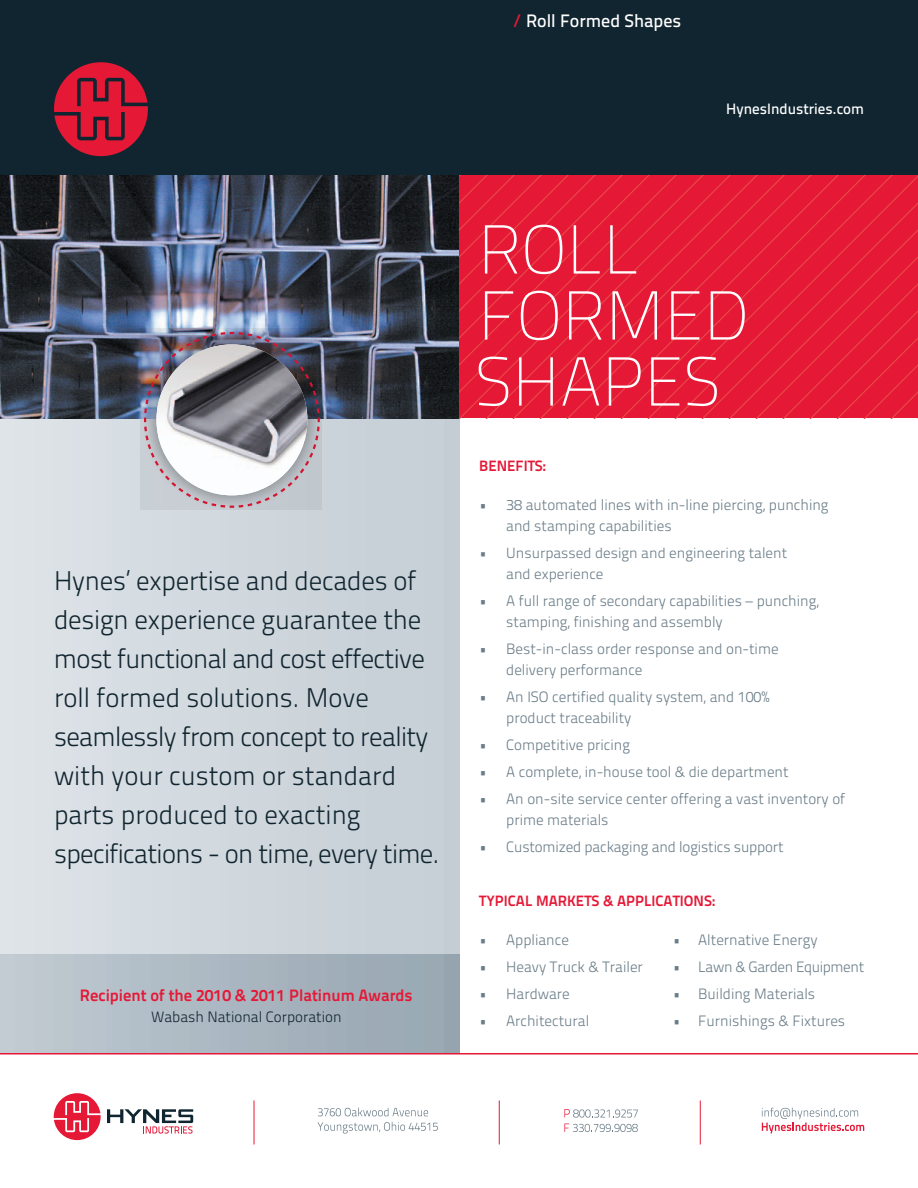
<style>
.page{position:relative;width:918px;height:1188px;background:#fff}
.page>*{position:absolute;margin:0;border:0;box-sizing:border-box;transform-origin:0 0}
.t1{font:100 69px/66px "Titillium Text 22 L";color:#fff}
.t2{font:300 27px/39px "Titillium Text 22 L";letter-spacing:-.01em;color:#112530}
.t3{font:500 18px "Titillium Text 22 L";color:#fff}
.t4{font:700 16.5px "Titillium Text 22 L";color:#e51836}
.t5{font:300 15px/21px "Titillium Text 22 L";color:#697c87}
.t6{font:700 15px "Titillium Text 22 L";color:#e51836}
.t7{font:300 15px "Titillium Text 22 L";color:#112530}
.t8{font:300 15px "Titillium Text 22 L";letter-spacing:-.025em;color:#697c87}
.t9{font:500 15px "Titillium Text 22 L";color:#fff}
.t10{font:300 14.7px/21px "Titillium Text 22 L";color:#697c87}
.s1{color:#e51836}
</style>
<div class="page">
<div style="left:0;top:346px;width:460px;height:708px;background:linear-gradient(to right,#dee3e8,#c3cdd4)"></div>
<div style="left:0;top:955px;width:460px;height:99px;background:linear-gradient(to right,#c1cbd2,#95a5b0)"></div>
<svg style="left:107px;top:1109px;width:86px;height:25px"></svg>
<svg style="left:54px;top:1093px;width:47px;height:47px"></svg>
<svg style="left:318px;top:1108px;width:110px;height:8px"></svg>
<svg style="left:318px;top:1122px;width:120px;height:12px"></svg>
<svg style="left:564px;top:1109px;width:74px;height:9px"></svg>
<svg style="left:564px;top:1124px;width:74px;height:8px"></svg>
<svg style="left:762px;top:1108px;width:102px;height:25px"></svg>
<hr style="left:700px;top:1100px;width:1px;height:44px;background:#e51836">
<hr style="left:499px;top:1100px;width:1px;height:44px;background:#e51836">
<hr style="left:254px;top:1100px;width:1px;height:44px;background:#e51836">
<hr style="left:0;top:1053px;width:918px;height:1px;background:#e51836">
<div style="left:0;top:0;width:918px;height:176px;background:#112530"></div>
<svg style="left:459px;top:176px;width:459px;height:242px;background:#e51a37"></svg>
<img style="left:0;top:176px;width:459px;height:242px">
<svg style="left:54px;top:62px;width:94px;height:94px"></svg>
<img style="left:141px;top:329px;width:181px;height:181px">
<img style="left:156px;top:344px;width:151px;height:151px;border-radius:75px">
<p class="t3" style="left:512px;top:7px;width:171px"><span class="s1">/</span> Roll Formed Shapes</p>
<p class="t9" style="left:726px;top:97px;width:139px">HynesIndustries.com</p>
<p class="t2" style="left:54px;top:560px;width:387px">Hynes’ expertise and decades of design experience guarantee the most functional and cost effective roll formed solutions. Move seamlessly from concept to reality with your custom or standard parts produced to exacting specifications - on time, every time.</p>
<p class="t4" style="left:80px;top:983px;width:334px">Recipient of the 2010 &amp; 2011 Platinum Awards</p>
<p class="t7" style="left:151px;top:1006px;width:192px">Wabash National Corporation</p>
<h1 class="t1" style="left:475px;top:213px;width:275px">ROLL<br>FORMED<br>SHAPES</h1>
<p class="t6" style="left:479px;top:454px;width:68px">BENEFITS:</p>
<p class="t5" style="left:506px;top:494px;width:324px;text-indent:-27px">• 38 automated lines with in-line piercing, punching and stamping capabilities</p>
<p class="t10" style="left:506px;top:542px;width:283px;text-indent:-27px">• Unsurpassed design and engineering talent and experience</p>
<p class="t5" style="left:506px;top:590px;width:314px;text-indent:-27px">• A full range of secondary capabilities – punching, stamping, finishing and assembly</p>
<p class="t5" style="left:506px;top:638px;width:274px;text-indent:-27px">• Best-in-class order response and on-time delivery performance</p>
<p class="t5" style="left:506px;top:686px;width:265px;text-indent:-27px">• An ISO certified quality system, and 100% product traceability</p>
<p class="t5" style="left:479px;top:734px;width:152px">• Competitive pricing</p>
<p class="t5" style="left:479px;top:761px;width:311px">• A complete, in-house tool &amp; die department</p>
<p class="t5" style="left:506px;top:788px;width:341px;text-indent:-27px">• An on-site service center offering a vast inventory of prime materials</p>
<p class="t5" style="left:479px;top:836px;width:306px">• Customized packaging and logistics support</p>
<p class="t6" style="left:479px;top:889px;width:238px">TYPICAL MARKETS &amp; APPLICATIONS:</p>
<p class="t5" style="left:479px;top:929px;width:91px">• Appliance</p>
<p class="t5" style="left:673px;top:929px;width:147px">• Alternative Energy</p>
<p class="t5" style="left:479px;top:956px;width:165px">• Heavy Truck &amp; Trailer</p>
<p class="t8" style="left:673px;top:956px;width:193px">• Lawn &amp; Garden Equipment</p>
<p class="t5" style="left:479px;top:983px;width:92px">• Hardware</p>
<p class="t5" style="left:673px;top:983px;width:144px">• Building Materials</p>
<p class="t5" style="left:479px;top:1010px;width:112px">• Architectural</p>
<p class="t5" style="left:673px;top:1010px;width:174px">• Furnishings &amp; Fixtures</p>
</div>
